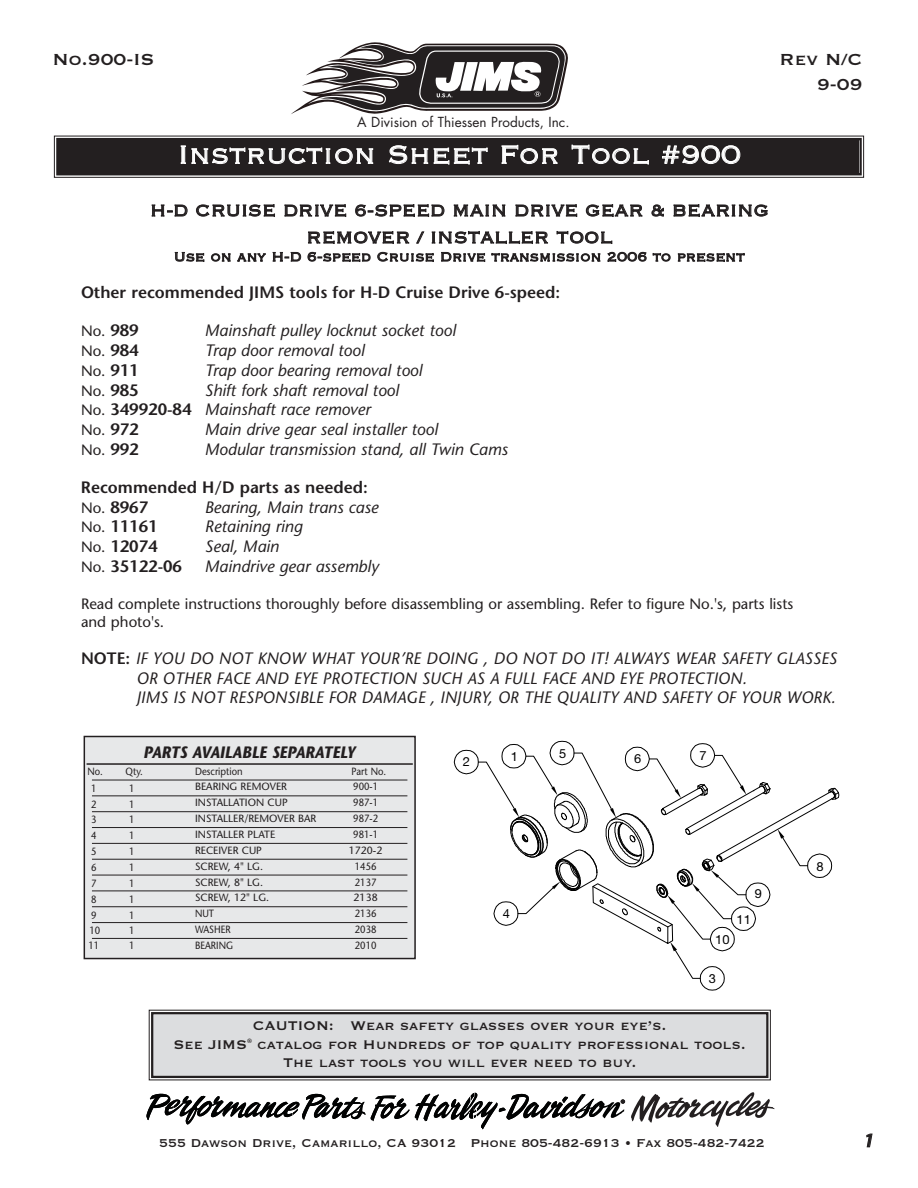
<style>
.page{position:relative;width:918px;height:1188px;background:#fff}
.page>*{position:absolute;margin:0;border:0;box-sizing:border-box;transform-origin:0 0}
.t1{font:33px "Copperplate Thirty Two BC";letter-spacing:.005em;color:#fff}
.t2{font:21px/27px "Copperplate Thirty Two BC";letter-spacing:-.005em;color:#231f20;text-align:center}
.t3{font:21px/25.2px "Copperplate Thirty One BC";color:#231f20;text-align:right}
.t4{font:italic 600 18px "Stone Sans";color:#231f20}
.t5{font:italic 16.5px/19.8px "Stone Sans";color:#231f20}
.t6{font:16.5px/18.3px "Copperplate Thirty One BC";color:#231f20;text-align:center}
.t7{font:600 16.5px/19.8px "Stone Sans";color:#231f20}
.t8{font:16.5px "Copperplate Thirty Two BC";letter-spacing:.005em;color:#231f20}
.t9{font:italic 700 16.5px "Stone Sans";color:#231f20;scale:.9 1}
.t10{font:15px/18px "Stone Sans";color:#231f20}
.t11{font:15px "Copperplate Thirty One BC";color:#231f20}
.t12{font:13.5px "Futura";color:#231f20}
.t13{font:12.6px "Helvetica Neue+T42+FOZEPD";color:#000}
.t14{font:10.5px "Stone Sans";color:#231f20}
.t15{font:10.5px "Stone Sans";color:#231f20;scale:.9 1}
.s1{font-weight:600;font-size:16.5px}
.s2{font-style:normal;font-size:15px}
.s3{font-weight:600;font-style:normal}
.s4{font-weight:400;font-size:15px}
</style>
<div class="page">
<svg style="left:291px;top:42px;width:277px;height:72px"></svg>
<div style="left:152px;top:1013px;width:615px;height:64px;background:#dcdddf"></div>
<div style="left:151px;top:1012px;width:617px;height:66px;border:2px solid #231f20"></div>
<svg style="left:631px;top:1092px;width:144px;height:35px"></svg>
<svg style="left:146px;top:1093px;width:479px;height:36px"></svg>
<div style="left:58px;top:140px;width:802px;height:33px;background:#231f20"></div>
<div style="left:54px;top:136px;width:810px;height:42px;border:1px solid #231f20"></div>
<div style="left:56px;top:138px;width:806px;height:37px;border:2px solid #231f20"></div>
<div style="left:85px;top:737px;width:329px;height:221px;background:#e7e8e9"></div>
<div style="left:84px;top:736px;width:332px;height:223px;border:2px solid #231f20"></div>
<hr style="left:87px;top:763px;width:326px;height:2px;background:#231f20">
<hr style="left:92px;top:780px;width:315px;height:1px;background:#231f20">
<hr style="left:92px;top:795px;width:315px;height:1px;background:#231f20">
<hr style="left:92px;top:811px;width:315px;height:1px;background:#231f20">
<hr style="left:92px;top:827px;width:315px;height:1px;background:#231f20">
<hr style="left:92px;top:843px;width:315px;height:1px;background:#231f20">
<hr style="left:92px;top:859px;width:315px;height:1px;background:#231f20">
<hr style="left:92px;top:875px;width:315px;height:1px;background:#231f20">
<hr style="left:92px;top:891px;width:315px;height:1px;background:#231f20">
<hr style="left:92px;top:906px;width:315px;height:1px;background:#231f20">
<hr style="left:92px;top:922px;width:315px;height:1px;background:#231f20">
<hr style="left:92px;top:938px;width:315px;height:1px;background:#231f20">
<svg style="left:454px;top:741px;width:385px;height:250px"></svg>
<p class="t3" style="left:52px;top:45px;width:104px">No.900-IS</p>
<p class="t12" style="left:357px;top:116px;width:214px">A Division of Thiessen Products, Inc.</p>
<h1 class="t1" style="left:178px;top:133px;width:565px">Instruction Sheet For Tool #900</h1>
<p class="t3" style="left:780px;top:45px;width:84px">Rev N/C<br>9-09</p>
<p class="t2" style="left:150px;top:195px;width:620px">H-D CRUISE DRIVE 6-SPEED MAIN DRIVE GEAR &amp; BEARING<br>REMOVER / INSTALLER TOOL</p>
<p class="t8" style="left:174px;top:246px;width:572px">Use on any H-D 6-speed Cruise Drive transmission 2006 to present</p>
<p class="t7" style="left:81px;top:284px;width:481px">Other recommended JIMS tools for H-D Cruise Drive 6-speed:</p>
<p class="t10" style="left:81px;top:323px;width:59px">No. <span class="s1">989</span></p>
<p class="t5" style="left:205px;top:322px;width:252px">Mainshaft pulley locknut socket tool</p>
<p class="t10" style="left:81px;top:343px;width:59px">No. <span class="s1">984</span></p>
<p class="t5" style="left:205px;top:342px;width:161px">Trap door removal tool</p>
<p class="t10" style="left:81px;top:363px;width:59px">No. <span class="s1">911</span></p>
<p class="t5" style="left:205px;top:362px;width:219px">Trap door bearing removal tool</p>
<p class="t10" style="left:81px;top:383px;width:59px">No. <span class="s1">985</span></p>
<p class="t5" style="left:81px;top:382px;width:319px;text-indent:124px">Shift fork shaft removal tool<br><span class="s2">No.</span> <span class="s3">349920-84</span> Mainshaft race remover</p>
<p class="t10" style="left:81px;top:422px;width:59px">No. <span class="s1">972</span></p>
<p class="t5" style="left:205px;top:421px;width:234px">Main drive gear seal installer tool</p>
<p class="t10" style="left:81px;top:442px;width:59px">No. <span class="s1">992</span></p>
<p class="t5" style="left:205px;top:441px;width:304px">Modular transmission stand, all Twin Cams</p>
<p class="t7" style="left:81px;top:479px;width:288px">Recommended H/D parts as needed:<br><span class="s4">No.</span> 8967</p>
<p class="t5" style="left:205px;top:499px;width:175px">Bearing, Main trans case</p>
<p class="t7" style="left:81px;top:518px;width:78px"><span class="s4">No.</span> 11161</p>
<p class="t5" style="left:205px;top:518px;width:99px">Retaining ring</p>
<p class="t7" style="left:81px;top:538px;width:78px"><span class="s4">No.</span> 12074</p>
<p class="t5" style="left:205px;top:538px;width:76px">Seal, Main</p>
<p class="t7" style="left:81px;top:558px;width:103px"><span class="s4">No.</span> 35122-06</p>
<p class="t5" style="left:205px;top:558px;width:175px">Maindrive gear assembly</p>
<p class="t10" style="left:81px;top:596px;width:714px">Read complete instructions thoroughly before disassembling or assembling. Refer to figure No.'s, parts lists and photo's.</p>
<p class="t5" style="left:136px;top:650px;width:702px;text-indent:-55px"><span class="s3">NOTE:</span> IF YOU DO NOT KNOW WHAT YOUR’RE DOING , DO NOT DO IT! ALWAYS WEAR SAFETY GLASSES<br>OR OTHER FACE AND EYE PROTECTION SUCH AS A FULL FACE AND EYE PROTECTION.<br>JIMS IS NOT RESPONSIBLE FOR DAMAGE , INJURY, OR THE QUALITY AND SAFETY OF YOUR WORK.</p>
<p class="t9" style="left:143px;top:746px;width:238px">PARTS AVAILABLE SEPARATELY</p>
<p class="t15" style="left:87px;top:767px;width:63px">No. Qty.</p>
<p class="t15" style="left:195px;top:767px;width:54px">Description</p>
<p class="t15" style="left:352px;top:767px;width:40px">Part No.</p>
<p class="t15" style="left:91px;top:784px;width:8px">1</p>
<p class="t15" style="left:129px;top:784px;width:8px">1</p>
<p class="t14" style="left:195px;top:783px;width:93px">BEARING REMOVER</p>
<p class="t15" style="left:353px;top:783px;width:29px">900-1</p>
<p class="t15" style="left:91px;top:800px;width:8px">2</p>
<p class="t15" style="left:129px;top:800px;width:8px">1</p>
<p class="t14" style="left:195px;top:799px;width:94px">INSTALLATION CUP</p>
<p class="t15" style="left:353px;top:799px;width:29px">987-1</p>
<p class="t15" style="left:91px;top:816px;width:8px">3</p>
<p class="t15" style="left:129px;top:816px;width:8px">1</p>
<p class="t14" style="left:195px;top:814px;width:123px">INSTALLER/REMOVER BAR</p>
<p class="t15" style="left:353px;top:814px;width:29px">987-2</p>
<p class="t15" style="left:91px;top:832px;width:8px">4</p>
<p class="t15" style="left:129px;top:832px;width:8px">1</p>
<p class="t14" style="left:195px;top:830px;width:82px">INSTALLER PLATE</p>
<p class="t15" style="left:353px;top:830px;width:29px">981-1</p>
<p class="t15" style="left:91px;top:847px;width:8px">5</p>
<p class="t15" style="left:129px;top:847px;width:8px">1</p>
<p class="t14" style="left:195px;top:846px;width:68px">RECEIVER CUP</p>
<p class="t14" style="left:349px;top:846px;width:35px">1720-2</p>
<p class="t15" style="left:91px;top:863px;width:8px">6</p>
<p class="t15" style="left:129px;top:863px;width:8px">1</p>
<p class="t14" style="left:195px;top:862px;width:70px">SCREW, 4" LG.</p>
<p class="t15" style="left:355px;top:862px;width:26px">1456</p>
<p class="t15" style="left:91px;top:879px;width:8px">7</p>
<p class="t15" style="left:129px;top:879px;width:8px">1</p>
<p class="t14" style="left:195px;top:878px;width:70px">SCREW, 8" LG.</p>
<p class="t15" style="left:355px;top:878px;width:26px">2137</p>
<p class="t15" style="left:91px;top:895px;width:8px">8</p>
<p class="t15" style="left:129px;top:895px;width:8px">1</p>
<p class="t14" style="left:195px;top:894px;width:76px">SCREW, 12" LG.</p>
<p class="t14" style="left:354px;top:894px;width:26px">2138</p>
<p class="t15" style="left:91px;top:911px;width:8px">9</p>
<p class="t15" style="left:129px;top:911px;width:8px">1</p>
<p class="t15" style="left:195px;top:909px;width:23px">NUT</p>
<p class="t15" style="left:355px;top:909px;width:26px">2136</p>
<p class="t15" style="left:90px;top:927px;width:14px">10</p>
<p class="t15" style="left:129px;top:927px;width:8px">1</p>
<p class="t15" style="left:195px;top:925px;width:41px">WASHER</p>
<p class="t15" style="left:355px;top:925px;width:26px">2038</p>
<p class="t15" style="left:89px;top:941px;width:14px">11</p>
<p class="t15" style="left:129px;top:941px;width:8px">1</p>
<p class="t15" style="left:195px;top:941px;width:44px">BEARING</p>
<p class="t15" style="left:355px;top:941px;width:26px">2010</p>
<p class="t13" style="left:511px;top:749px;width:9px">1</p>
<p class="t13" style="left:559px;top:746px;width:9px">5</p>
<p class="t13" style="left:634px;top:751px;width:9px">6</p>
<p class="t13" style="left:699px;top:748px;width:9px">7</p>
<p class="t13" style="left:463px;top:754px;width:9px">2</p>
<p class="t13" style="left:817px;top:859px;width:9px">8</p>
<p class="t13" style="left:755px;top:886px;width:9px">9</p>
<p class="t13" style="left:503px;top:906px;width:9px">4</p>
<p class="t13" style="left:737px;top:912px;width:16px">11</p>
<p class="t13" style="left:715px;top:932px;width:16px">10</p>
<p class="t13" style="left:709px;top:971px;width:9px">3</p>
<p class="t6" style="left:174px;top:1016px;width:574px">CAUTION: Wear safety glasses over your eye’s.<br>See JIMS<sup>®</sup> catalog for Hundreds of top quality professional tools.<br>The last tools you will ever need to buy.</p>
<p class="t11" style="left:159px;top:1133px;width:607px">555 Dawson Drive, Camarillo, CA 93012 Phone 805-482-6913 • Fax 805-482-7422</p>
<p class="t4" style="left:863px;top:1134px;width:12px">1</p>
</div>
